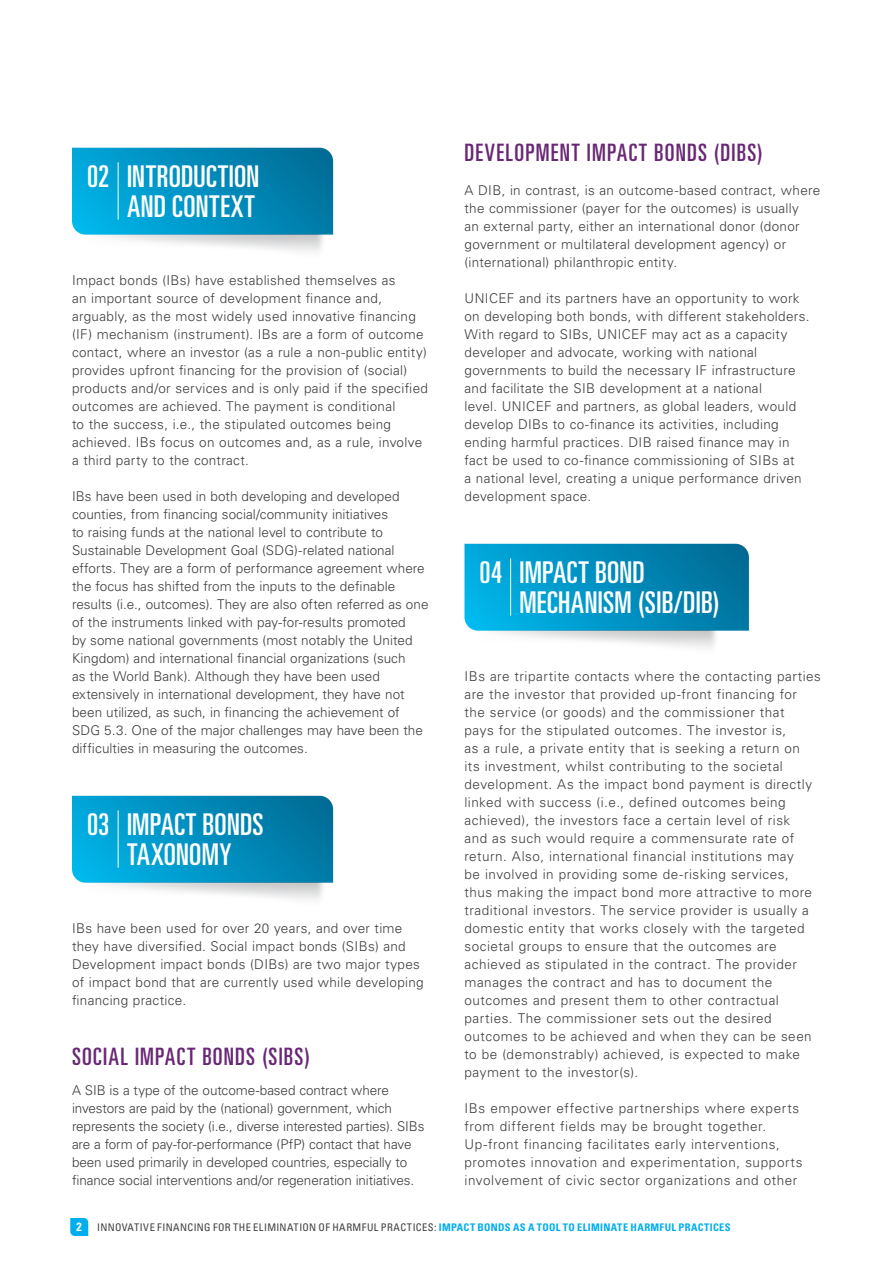
<style>
.page{position:relative;width:893px;height:1263px;background:#fff}
.page>*{position:absolute;margin:0;border:0;box-sizing:border-box;transform-origin:0 0}
.t1{font:ultra-condensed 30px/30px "Univers LT Std";letter-spacing:.01em;color:#fff;text-align:right}
.Subhead_3{font:ultra-condensed 24px "Univers LT Std";letter-spacing:.055em;color:#692875}
.Text{font:300 13.5px/18px "Univers LT Pro 45";letter-spacing:.025em;color:#3e3e3f}
.Text-2{font:300 13.5px/18px "Univers LT Pro 45";color:#3e3e3f}
.Text-3{font:300 13.5px/18px "Univers LT Pro 45";letter-spacing:-.01em;color:#3e3e3f}
.t2{font:700 condensed 12px "Univers LT Std";color:#fff}
.t3{font:condensed 10.5px "Univers LT Std";letter-spacing:.035em;color:#3e3e3f}
.s1{font-weight:700;color:#00aeef}
</style>
<div class="page">
<svg style="left:70px;top:1218px;width:18px;height:18px"></svg>
<svg style="left:72px;top:148px;width:261px;height:87px;background:#0190c0"></svg>
<hr style="left:118px;top:162px;width:1px;height:58px;background:#fff">
<svg style="left:72px;top:796px;width:261px;height:87px;background:#0190c0"></svg>
<hr style="left:118px;top:810px;width:1px;height:58px;background:#fff">
<svg style="left:464px;top:544px;width:285px;height:87px;background:#0291c0"></svg>
<hr style="left:510px;top:558px;width:1px;height:58px;background:#fff">
<p class="t1" style="left:87px;top:161px;width:174px">02 INTRODUCTION<br>AND CONTEXT</p>
<p class="Text" style="left:72px;top:271px;width:358px">Impact bonds (IBs) have established themselves as<br>an important source of development finance and, arguably, as the most widely used innovative financing (IF) mechanism (instrument). IBs are a form of outcome contact, where an investor (as a rule a non-public entity) provides upfront financing for the provision of (social) products and/or services and is only paid if the specified outcomes are achieved. The payment is conditional<br>to the success, i.e., the stipulated outcomes being achieved. IBs focus on outcomes and, as a rule, involve a third party to the contract.</p>
<p class="Text-2" style="left:72px;top:487px;width:358px">IBs have been used in both developing and developed counties, from financing social/community initiatives<br>to raising funds at the national level to contribute to Sustainable Development Goal (SDG)-related national efforts. They are a form of performance agreement where the focus has shifted from the inputs to the definable results (i.e., outcomes). They are also often referred as one of the instruments linked with pay-for-results promoted<br>by some national governments (most notably the United Kingdom) and international financial organizations (such<br>as the World Bank). Although they have been used extensively in international development, they have not been utilized, as such, in financing the achievement of SDG 5.3. One of the major challenges may have been the difficulties in measuring the outcomes.</p>
<p class="t1" style="left:87px;top:809px;width:178px;text-align:center">03 IMPACT BONDS<br>TAXONOMY</p>
<p class="Text" style="left:72px;top:919px;width:353px">IBs have been used for over 20 years, and over time they have diversified. Social impact bonds (SIBs) and Development impact bonds (DIBs) are two major types of impact bond that are currently used while developing financing practice.</p>
<p class="Subhead_3" style="left:72px;top:1043px;width:240px">SOCIAL IMPACT BONDS (SIBS)</p>
<p class="Text-3" style="left:72px;top:1081px;width:354px">A SIB is a type of the outcome-based contract where investors are paid by the (national) government, which represents the society (i.e., diverse interested parties). SIBs are a form of pay-for-performance (PfP) contact that have been used primarily in developed countries, especially to finance social interventions and/or regeneration initiatives.</p>
<p class="Subhead_3" style="left:464px;top:139px;width:300px">DEVELOPMENT IMPACT BONDS (DIBS)</p>
<p class="Text" style="left:464px;top:181px;width:357px">A DIB, in contrast, is an outcome-based contract, where the commissioner (payer for the outcomes) is usually<br>an external party, either an international donor (donor government or multilateral development agency) or (international) philanthropic entity.</p>
<p class="Text" style="left:464px;top:289px;width:347px">UNICEF and its partners have an opportunity to work on developing both bonds, with different stakeholders.<br>With regard to SIBs, UNICEF may act as a capacity developer and advocate, working with national governments to build the necessary IF infrastructure and facilitate the SIB development at a national<br>level. UNICEF and partners, as global leaders, would develop DIBs to co-finance its activities, including ending harmful practices. DIB raised finance may in fact be used to co-finance commissioning of SIBs at<br>a national level, creating a unique performance driven development space.</p>
<p class="t1" style="left:519px;top:557px;width:202px;text-align:left;text-indent:-40px">04 IMPACT BOND<br>MECHANISM (SIB/DIB)</p>
<p class="Text" style="left:464px;top:667px;width:358px">IBs are tripartite contacts where the contacting parties are the investor that provided up-front financing for the service (or goods) and the commissioner that<br>pays for the stipulated outcomes. The investor is,<br>as a rule, a private entity that is seeking a return on<br>its investment, whilst contributing to the societal development. As the impact bond payment is directly linked with success (i.e., defined outcomes being achieved), the investors face a certain level of risk<br>and as such would require a commensurate rate of return. Also, international financial institutions may<br>be involved in providing some de-risking services,<br>thus making the impact bond more attractive to more traditional investors. The service provider is usually a domestic entity that works closely with the targeted societal groups to ensure that the outcomes are achieved as stipulated in the contract. The provider manages the contract and has to document the outcomes and present them to other contractual parties. The commissioner sets out the desired outcomes to be achieved and when they can be seen to be (demonstrably) achieved, is expected to make payment to the investor(s).</p>
<p class="Text" style="left:464px;top:1099px;width:339px">IBs empower effective partnerships where experts from different fields may be brought together.<br>Up-front financing facilitates early interventions, promotes innovation and experimentation, supports involvement of civic sector organizations and other</p>
<p class="t2" style="left:77px;top:1220px;width:7px">2</p>
<p class="t3" style="left:97px;top:1220px;width:635px">INNOVATIVE FINANCING FOR THE ELIMINATION OF HARMFUL PRACTICES: <span class="s1">IMPACT BONDS AS A TOOL TO ELIMINATE HARMFUL PRACTICES</span></p>
</div>
